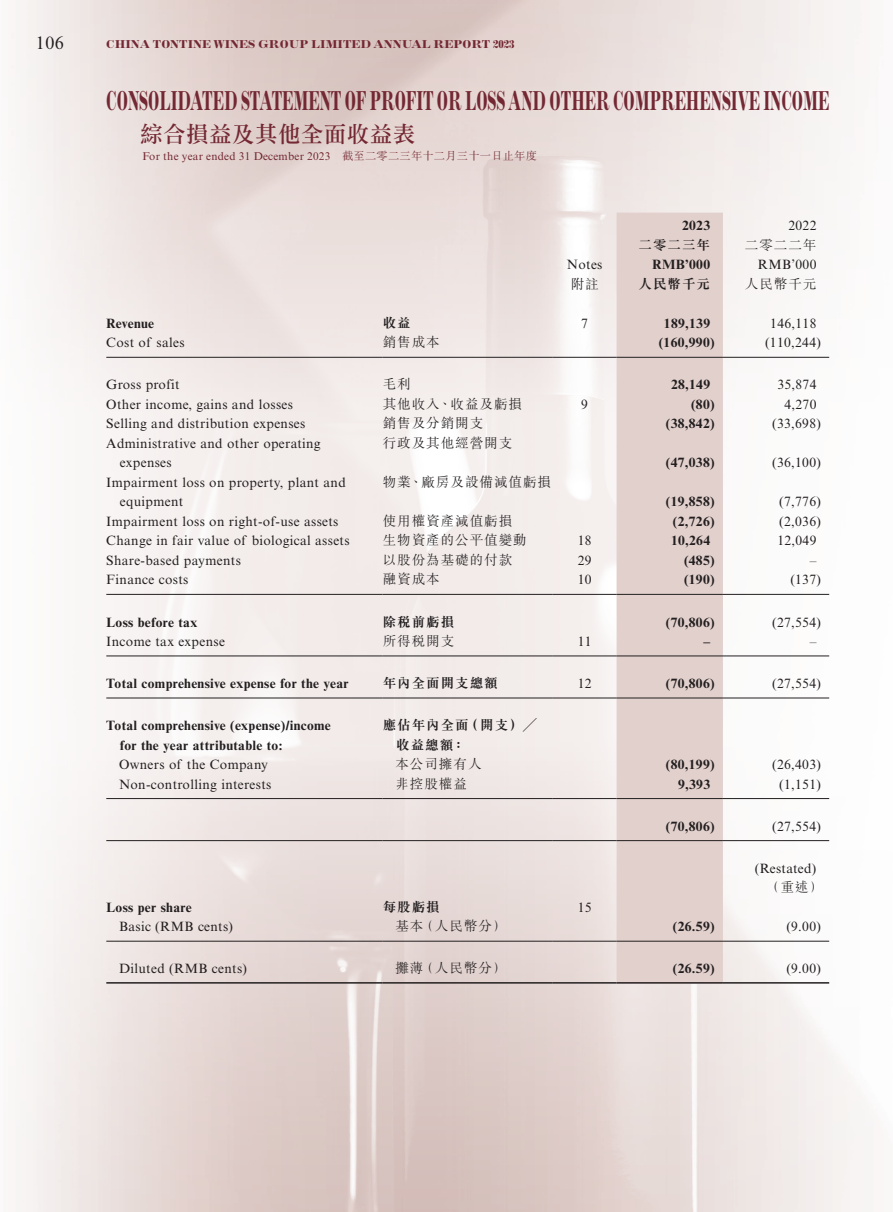
<style>
.page{position:relative;width:893px;height:1212px;background:#fff}
.page>*{position:absolute;margin:0;border:0;box-sizing:border-box;transform-origin:0 0}
.t1{font:700 27px "Inflex MT Std";color:#732833;scale:.5 1}
.t2{font:22.5px "DF Li Song HK W5";letter-spacing:.02em;color:#732833}
.t3{font:18px "Times New Roman MT Std";color:#231f20}
.t4{font:13.5px/19.5px "Times New Roman MT Std";letter-spacing:.025em;color:#231f20}
.t5{font:700 13.5px/19.5px "Times New Roman MT Std";letter-spacing:.025em;color:#231f20}
.t6{font:300 13.5px "M Sung HK";letter-spacing:.075em;color:#231f20}
.t7{font:700 13.5px/19.5px "M Sung HK";letter-spacing:.075em;color:#231f20}
.t8{font:11.25px "Times New Roman MT Std";letter-spacing:.02em;color:#732833}
.t9{font:700 11.25px "Inflex MT Std";letter-spacing:.005em;color:#732833;scale:.95 1}
.s1{font-family:"M Sung HK";font-weight:300}
</style>
<div class="page">
<img style="left:11px;top:0;width:863px;height:1212px">
<div style="left:617px;top:213px;width:106px;height:769px;background:#e1d0cc"></div>
<hr style="left:106px;top:357px;width:277px;height:1px;background:#231f20">
<hr style="left:383px;top:357px;width:170px;height:1px;background:#231f20">
<hr style="left:553px;top:357px;width:64px;height:1px;background:#231f20">
<hr style="left:617px;top:357px;width:106px;height:1px;background:#231f20">
<hr style="left:723px;top:357px;width:106px;height:1px;background:#231f20">
<hr style="left:106px;top:594px;width:277px;height:1px;background:#231f20">
<hr style="left:383px;top:594px;width:170px;height:1px;background:#231f20">
<hr style="left:553px;top:594px;width:64px;height:1px;background:#231f20">
<hr style="left:617px;top:594px;width:106px;height:1px;background:#231f20">
<hr style="left:723px;top:594px;width:106px;height:1px;background:#231f20">
<hr style="left:106px;top:655px;width:277px;height:1px;background:#231f20">
<hr style="left:383px;top:655px;width:170px;height:1px;background:#231f20">
<hr style="left:553px;top:655px;width:64px;height:1px;background:#231f20">
<hr style="left:617px;top:655px;width:106px;height:1px;background:#231f20">
<hr style="left:723px;top:655px;width:106px;height:1px;background:#231f20">
<hr style="left:106px;top:698px;width:277px;height:1px;background:#231f20">
<hr style="left:383px;top:698px;width:170px;height:1px;background:#231f20">
<hr style="left:553px;top:698px;width:64px;height:1px;background:#231f20">
<hr style="left:617px;top:698px;width:106px;height:1px;background:#231f20">
<hr style="left:723px;top:698px;width:106px;height:1px;background:#231f20">
<hr style="left:106px;top:798px;width:277px;height:1px;background:#231f20">
<hr style="left:383px;top:798px;width:170px;height:1px;background:#231f20">
<hr style="left:553px;top:798px;width:64px;height:1px;background:#231f20">
<hr style="left:617px;top:798px;width:106px;height:1px;background:#231f20">
<hr style="left:723px;top:798px;width:106px;height:1px;background:#231f20">
<hr style="left:106px;top:840px;width:277px;height:1px;background:#231f20">
<hr style="left:383px;top:840px;width:170px;height:1px;background:#231f20">
<hr style="left:553px;top:840px;width:64px;height:1px;background:#231f20">
<hr style="left:617px;top:840px;width:106px;height:1px;background:#231f20">
<hr style="left:723px;top:840px;width:106px;height:1px;background:#231f20">
<hr style="left:106px;top:941px;width:277px;height:1px;background:#231f20">
<hr style="left:383px;top:941px;width:170px;height:1px;background:#231f20">
<hr style="left:553px;top:941px;width:64px;height:1px;background:#231f20">
<hr style="left:617px;top:941px;width:106px;height:1px;background:#231f20">
<hr style="left:723px;top:941px;width:106px;height:1px;background:#231f20">
<hr style="left:106px;top:982px;width:277px;height:1px;background:#231f20">
<hr style="left:383px;top:982px;width:170px;height:1px;background:#231f20">
<hr style="left:553px;top:982px;width:64px;height:1px;background:#231f20">
<hr style="left:617px;top:982px;width:106px;height:1px;background:#231f20">
<hr style="left:723px;top:982px;width:106px;height:1px;background:#231f20">
<h3 class="t3" style="left:36px;top:33px;width:29px">106</h3>
<p class="t9" style="left:106px;top:38px;width:431px">CHINA TONTINE WINES GROUP LIMITED ANNUAL REPORT 2023</p>
<h1 class="t1" style="left:106px;top:86px;width:1448px">CONSOLIDATED STATEMENT OF PROFIT OR LOSS AND OTHER COMPREHENSIVE INCOME</h1>
<h2 class="t2" style="left:140px;top:122px;width:276px">綜合損益及其他全面收益表</h2>
<p class="t8" style="left:142px;top:150px;width:396px">For the year ended 31 December 2023 <span class="s1">截至二零二三年十二月三十一日止年度</span></p>
<p class="t5" style="left:682px;top:216px;width:30px">2023</p>
<p class="t4" style="left:788px;top:216px;width:30px">2022</p>
<p class="t7" style="left:639px;top:235px;width:73px">二零二三年</p>
<p class="t6" style="left:745px;top:235px;width:73px">二零二二年</p>
<p class="t4" style="left:567px;top:255px;width:37px">Notes</p>
<p class="t5" style="left:652px;top:255px;width:60px">RMB’000</p>
<p class="t4" style="left:758px;top:255px;width:60px">RMB’000</p>
<p class="t6" style="left:571px;top:274px;width:30px">附註</p>
<p class="t7" style="left:639px;top:274px;width:73px">人民幣千元</p>
<p class="t6" style="left:745px;top:274px;width:73px">人民幣千元</p>
<p class="t5" style="left:106px;top:313px;width:49px">Revenue</p>
<p class="t7" style="left:383px;top:313px;width:30px">收益</p>
<p class="t4" style="left:581px;top:314px;width:8px">7</p>
<p class="t5" style="left:664px;top:313px;width:48px">189,139</p>
<p class="t4" style="left:770px;top:314px;width:48px">146,118</p>
<p class="t4" style="left:106px;top:333px;width:80px">Cost of sales</p>
<p class="t6" style="left:383px;top:333px;width:59px">銷售成本</p>
<p class="t5" style="left:659px;top:333px;width:57px">(160,990)</p>
<p class="t4" style="left:765px;top:333px;width:57px">(110,244)</p>
<p class="t4" style="left:106px;top:375px;width:75px">Gross profit</p>
<p class="t6" style="left:383px;top:375px;width:30px">毛利</p>
<p class="t5" style="left:671px;top:375px;width:41px">28,149</p>
<p class="t4" style="left:777px;top:375px;width:41px">35,874</p>
<p class="t4" style="left:106px;top:395px;width:188px">Other income, gains and losses</p>
<p class="t6" style="left:383px;top:394px;width:141px">其他收入、收益及虧損</p>
<p class="t4" style="left:581px;top:395px;width:8px">9</p>
<p class="t5" style="left:691px;top:394px;width:25px">(80)</p>
<p class="t4" style="left:784px;top:395px;width:34px">4,270</p>
<p class="t4" style="left:106px;top:414px;width:201px">Selling and distribution expenses</p>
<p class="t6" style="left:383px;top:414px;width:102px">銷售及分銷開支</p>
<p class="t5" style="left:666px;top:414px;width:50px">(38,842)</p>
<p class="t4" style="left:772px;top:414px;width:50px">(33,698)</p>
<p class="t4" style="left:120px;top:434px;width:202px;text-indent:-14px">Administrative and other operating expenses</p>
<p class="t6" style="left:383px;top:433px;width:131px">行政及其他經營開支</p>
<p class="t5" style="left:666px;top:453px;width:50px">(47,038)</p>
<p class="t4" style="left:772px;top:453px;width:50px">(36,100)</p>
<p class="t4" style="left:120px;top:473px;width:227px;text-indent:-14px">Impairment loss on property, plant and equipment</p>
<p class="t6" style="left:383px;top:472px;width:170px">物業、廠房及設備減值虧損</p>
<p class="t5" style="left:666px;top:492px;width:50px">(19,858)</p>
<p class="t4" style="left:779px;top:492px;width:43px">(7,776)</p>
<p class="t4" style="left:106px;top:512px;width:234px">Impairment loss on right-of-use assets</p>
<p class="t6" style="left:383px;top:511px;width:131px">使用權資產減值虧損</p>
<p class="t5" style="left:673px;top:511px;width:43px">(2,726)</p>
<p class="t4" style="left:779px;top:512px;width:43px">(2,036)</p>
<p class="t4" style="left:106px;top:531px;width:245px">Change in fair value of biological assets</p>
<p class="t6" style="left:383px;top:531px;width:146px">生物資產的公平值變動</p>
<p class="t4" style="left:578px;top:531px;width:15px">18</p>
<p class="t5" style="left:671px;top:531px;width:41px">10,264</p>
<p class="t4" style="left:777px;top:531px;width:41px">12,049</p>
<p class="t4" style="left:106px;top:551px;width:136px">Share-based payments</p>
<p class="t6" style="left:383px;top:550px;width:131px">以股份為基礎的付款</p>
<p class="t4" style="left:578px;top:551px;width:15px">29</p>
<p class="t5" style="left:684px;top:550px;width:32px">(485)</p>
<p class="t4" style="left:810px;top:551px;width:8px">–</p>
<p class="t4" style="left:106px;top:570px;width:84px">Finance costs</p>
<p class="t6" style="left:383px;top:570px;width:59px">融資成本</p>
<p class="t4" style="left:578px;top:570px;width:15px">10</p>
<p class="t5" style="left:684px;top:570px;width:32px">(190)</p>
<p class="t4" style="left:790px;top:570px;width:32px">(137)</p>
<p class="t5" style="left:106px;top:612px;width:93px">Loss before tax</p>
<p class="t7" style="left:383px;top:612px;width:73px">除稅前虧損</p>
<p class="t5" style="left:666px;top:612px;width:50px">(70,806)</p>
<p class="t4" style="left:772px;top:612px;width:50px">(27,554)</p>
<p class="t4" style="left:106px;top:632px;width:120px">Income tax expense</p>
<p class="t6" style="left:383px;top:632px;width:73px">所得稅開支</p>
<p class="t4" style="left:578px;top:632px;width:15px">11</p>
<p class="t5" style="left:703px;top:631px;width:8px">–</p>
<p class="t4" style="left:810px;top:632px;width:8px">–</p>
<p class="t5" style="left:106px;top:673px;width:244px">Total comprehensive expense for the year</p>
<p class="t7" style="left:383px;top:673px;width:117px">年內全面開支總額</p>
<p class="t4" style="left:578px;top:674px;width:15px">12</p>
<p class="t5" style="left:666px;top:673px;width:50px">(70,806)</p>
<p class="t4" style="left:772px;top:674px;width:50px">(27,554)</p>
<p class="t5" style="left:120px;top:716px;width:213px;text-indent:-14px">Total comprehensive (expense)/income for the year attributable to:</p>
<p class="t7" style="left:396px;top:715px;width:142px;text-indent:-14px">應佔年內全面（開支）╱收益總額：</p>
<p class="t4" style="left:119px;top:755px;width:150px">Owners of the Company</p>
<p class="t6" style="left:395px;top:755px;width:88px">本公司擁有人</p>
<p class="t5" style="left:666px;top:754px;width:50px">(80,199)</p>
<p class="t4" style="left:772px;top:755px;width:50px">(26,403)</p>
<p class="t4" style="left:119px;top:774px;width:154px">Non-controlling interests</p>
<p class="t6" style="left:395px;top:774px;width:73px">非控股權益</p>
<p class="t5" style="left:678px;top:774px;width:34px">9,393</p>
<p class="t4" style="left:779px;top:774px;width:43px">(1,151)</p>
<p class="t5" style="left:666px;top:816px;width:50px">(70,806)</p>
<p class="t4" style="left:772px;top:816px;width:50px">(27,554)</p>
<p class="t4" style="left:755px;top:858px;width:63px">(Restated)</p>
<p class="t6" style="left:765px;top:878px;width:59px">（重述）</p>
<p class="t5" style="left:106px;top:897px;width:87px">Loss per share</p>
<p class="t7" style="left:383px;top:897px;width:59px">每股虧損</p>
<p class="t4" style="left:578px;top:897px;width:15px">15</p>
<p class="t4" style="left:119px;top:917px;width:116px">Basic (RMB cents)</p>
<p class="t6" style="left:395px;top:917px;width:113px">基本（人民幣分）</p>
<p class="t5" style="left:673px;top:917px;width:43px">(26.59)</p>
<p class="t4" style="left:786px;top:917px;width:36px">(9.00)</p>
<p class="t4" style="left:119px;top:959px;width:129px">Diluted (RMB cents)</p>
<p class="t6" style="left:395px;top:959px;width:113px">攤薄（人民幣分）</p>
<p class="t5" style="left:673px;top:959px;width:43px">(26.59)</p>
<p class="t4" style="left:786px;top:959px;width:36px">(9.00)</p>
</div>
